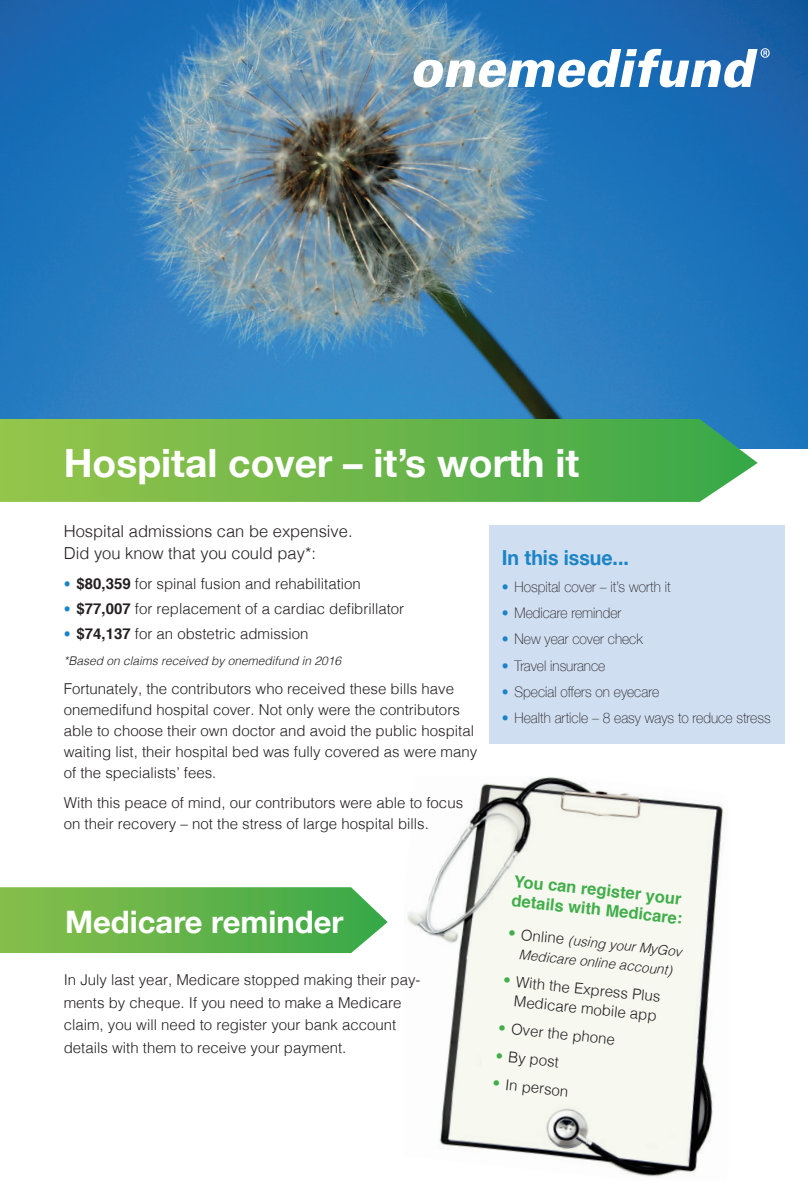
<style>
.page{position:relative;width:808px;height:1191px;background:#fff}
.page>*{position:absolute;margin:0;border:0;box-sizing:border-box;transform-origin:0 0}
.t1{font:700 39px "Helvetica Neue";color:#fff}
.t2{font:700 30.9px "Helvetica Neue";color:#fff}
.t3{font:700 20.7px "Helvetica Neue";color:#1b84c6;scale:.94 1}
.t4{font:300 16.5px/22.5px "Helvetica";color:#231f20}
.t5{font:700 16.5px/19.5px "Helvetica";color:#40ae49}
.t6{font:300 15px/21px "Helvetica";color:#231f20}
.t7{font:100 14.55px "Helvetica Neue";color:#231f20;scale:.94 1}
.t8{font:italic 300 13.5px/19.5px "Helvetica";color:#231f20;text-align:center}
.t9{font:italic 300 12px "Helvetica";color:#231f20}
.s1{font-family:"Helvetica Neue";font-weight:100;font-size:14.55px;color:#1b84c6}
.s2{font-weight:700}
.s3{color:#1b84c6}
.s4{font-style:normal;font-size:15px;color:#40ae49}
.s5{font-style:normal;font-size:15px}
.s6{color:#40ae49}
</style>
<div class="page">
<img style="left:407px;top:777px;width:317px;height:400px">
<img style="left:0;top:0;width:808px;height:449px">
<svg style="left:0;top:419px;width:758px;height:83px;background:#6cb64f"></svg>
<svg style="left:0;top:887px;width:388px;height:66px;background:#6ab752"></svg>
<svg style="left:413px;top:48px;width:357px;height:40px"></svg>
<div style="left:489px;top:525px;width:296px;height:218px;background:#d0def1"></div>
<h1 class="t1" style="left:64px;top:433px;width:517px">Hospital cover – it’s worth it</h1>
<p class="t4" style="left:64px;top:518px;width:290px">Hospital admissions can be expensive.<br>Did you know that you could pay*:</p>
<p class="t6" style="left:64px;top:572px;width:299px"><span class="s1">•</span> <span class="s2">$80,359</span> for spinal fusion and rehabilitation</p>
<p class="t6" style="left:64px;top:597px;width:342px"><span class="s1">•</span> <span class="s2">$77,007</span> for replacement of a cardiac defibrillator</p>
<p class="t6" style="left:64px;top:622px;width:246px"><span class="s1">•</span> <span class="s2">$74,137</span> for an obstetric admission</p>
<p class="t9" style="left:64px;top:650px;width:279px">*Based on claims received by onemedifund in 2016</p>
<p class="t6" style="left:64px;top:677px;width:415px">Fortunately, the contributors who received these bills have onemedifund hospital cover. Not only were the contributors able to choose their own doctor and avoid the public hospital waiting list, their hospital bed was fully covered as were many of the specialists’ fees.</p>
<p class="t6" style="left:64px;top:790px;width:401px">With this peace of mind, our contributors were able to focus on their recovery – not the stress of large hospital bills.</p>
<h3 class="t3" style="left:502px;top:541px;width:137px">In this issue...</h3>
<p class="t7" style="left:502px;top:575px;width:181px"><span class="s3">•</span> Hospital cover – it’s worth it</p>
<p class="t7" style="left:502px;top:602px;width:129px"><span class="s3">•</span> Medicare reminder</p>
<p class="t7" style="left:502px;top:628px;width:151px"><span class="s3">•</span> New year cover check</p>
<p class="t7" style="left:502px;top:654px;width:112px"><span class="s3">•</span> Travel insurance</p>
<p class="t7" style="left:502px;top:681px;width:169px"><span class="s3">•</span> Special offers on eyecare</p>
<p class="t7" style="left:502px;top:707px;width:287px"><span class="s3">•</span> Health article – 8 easy ways to reduce stress</p>
<h2 class="t2" style="left:65px;top:898px;width:280px">Medicare reminder</h2>
<p class="t6" style="left:64px;top:967px;width:358px;line-height:22.5px">In July last year, Medicare stopped making their pay&shy;ments by cheque. If you need to make a Medicare claim, you will need to register your bank account details with them to receive your payment.</p>
<p class="t5" style="left:515px;top:871px;width:173px;rotate:6deg">You can register your details with Medicare:</p>
<p class="t8" style="left:509px;top:923px;width:176px;rotate:6deg"><span class="s4">•</span> <span class="s5">Online</span> (using your MyGov<br>Medicare online account)</p>
<p class="t6" style="left:505px;top:969px;width:159px;line-height:19.5px;text-align:right;rotate:6deg"><span class="s6">•</span> With the Express Plus<br>Medicare mobile app</p>
<p class="t6" style="left:500px;top:1016px;width:118px;rotate:6deg"><span class="s6">•</span> Over the phone</p>
<p class="t6" style="left:497px;top:1043px;width:65px;rotate:6deg"><span class="s6">•</span> By post</p>
<p class="t6" style="left:494px;top:1071px;width:78px;rotate:6deg"><span class="s6">•</span> In person</p>
</div>
